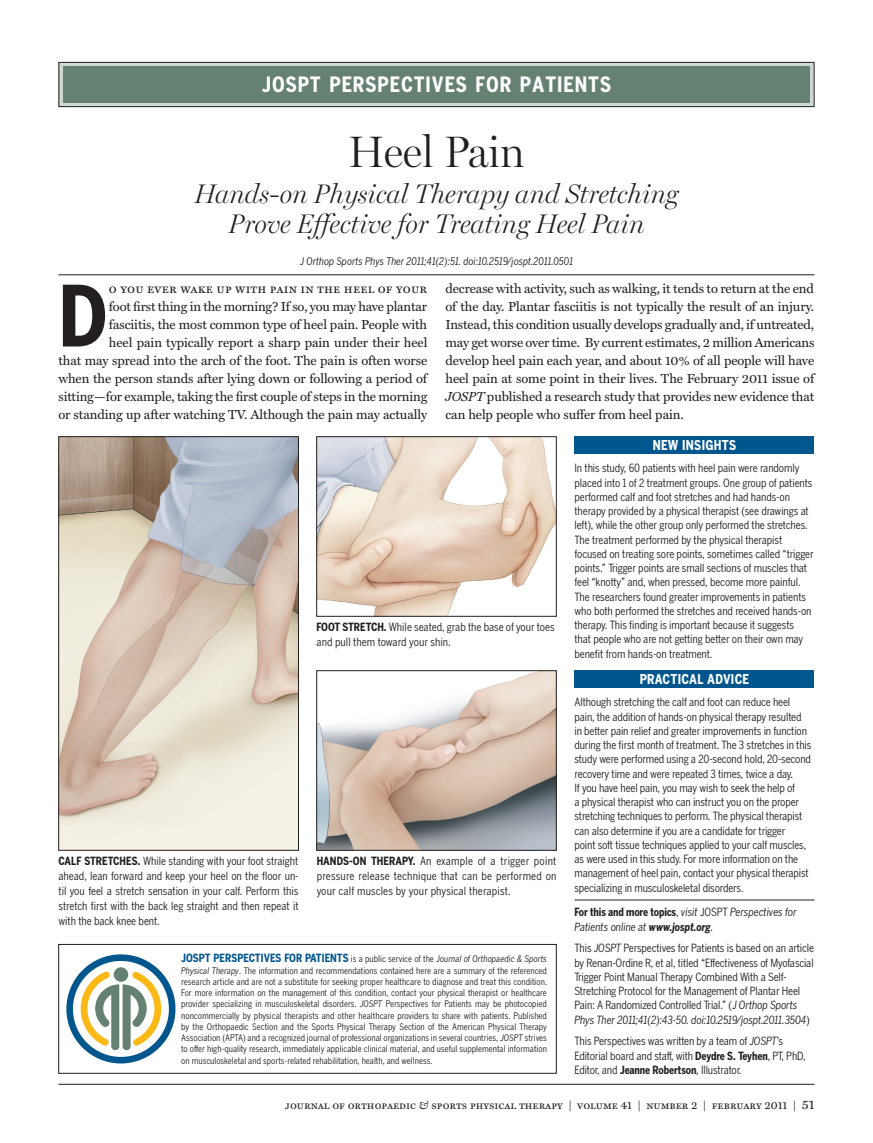
<style>
.page{position:relative;width:873px;height:1143px;background:#fff}
.page>*{position:absolute;margin:0;border:0;box-sizing:border-box;transform-origin:0 0}
.Miller_Text_Body_9_1{font:700 83.55px "Benton Gothic Cond";color:#231f20}
.CMSScheduleDate_Loca{font:300 44.25px "Miller Display";letter-spacing:-.005em;color:#231f20}
.CMSScheduleDate_Loca-2{font:italic 300 27px/30px "Miller Display";color:#231f20;text-align:center}
.t1{font:700 21px "Benton Gothic Cond";letter-spacing:.045em;color:#fff}
.Subhead__Second_Leve{font:700 13.5px "Benton Gothic Cond";letter-spacing:.02em;color:#fff}
.Miller_Text_Body_9_1-2{font:13.2px/18px "Miller Text";letter-spacing:-.01em;color:#231f20;text-align:right}
.Abstract_Text{font:11.25px/14.2px "Benton Gothic Cond";letter-spacing:-.015em;color:#231f20}
.Subhead__Second_Leve-2{font:11.25px/15px "Benton Gothic Cond";color:#231f20;text-align:justify}
.Abstract_Text-2{font:italic 11.25px/14.2px "Benton Gothic Cond";letter-spacing:-.01em;color:#231f20}
.Author_Footnotes{font:700 11.25px "Benton Gothic Cond";color:#00568d}
.Footline{font:11.25px "Miller Text Roman SC";color:#231f20}
.Abstract_Text-3{font:italic 10.5px "Benton Gothic Cond";color:#231f20}
.Author_Footnotes-2{font:9px/11.2px "Benton Gothic Cond";color:#231f20;text-align:justify}
.s1{font-family:"Miller Text Roman SC"}
.s2{font-style:italic}
.s3{font-weight:700}
.s4{font-weight:400;font-size:9px;color:#231f20}
.s5{font-weight:400;font-style:italic;font-size:9px;color:#231f20}
.s6{font-weight:700;font-style:normal}
.s7{font-style:normal}
.s8{font-family:"Miller Text";font-style:italic}
.s9{font-size:13.5px}
</style>
<div class="page">
<hr style="left:58px;top:1084px;width:756px;height:1px;background:#231f20">
<svg style="left:60px;top:64px;width:752px;height:41px;background:#bac7bf"></svg>
<div style="left:58px;top:62px;width:756px;height:45px;border:1px solid #231f20"></div>
<div style="left:64px;top:66px;width:746px;height:36px;background:#658172"></div>
<hr style="left:58px;top:275px;width:756px;height:1px;background:#231f20">
<div style="left:574px;top:436px;width:240px;height:18px;background:#00568d"></div>
<div style="left:574px;top:670px;width:240px;height:18px;background:#00568d"></div>
<div style="left:58px;top:944px;width:498px;height:130px;border:1px solid #231f20"></div>
<svg style="left:70px;top:958px;width:102px;height:102px"></svg>
<div style="left:66px;top:954px;width:109px;height:110px;border:7px solid #00568d;border-radius:50%"></div>
<svg style="left:81px;top:971px;width:80px;height:79px"></svg>
<div style="left:114px;top:967px;width:14px;height:15px;background:#658172;border-radius:50%"></div>
<img style="left:60px;top:438px;width:237px;height:410px">
<div style="left:58px;top:436px;width:241px;height:414px;border:1px solid #231f20"></div>
<img style="left:318px;top:438px;width:236px;height:177px">
<div style="left:316px;top:436px;width:240px;height:181px;border:1px solid #231f20"></div>
<img style="left:318px;top:672px;width:236px;height:176px">
<div style="left:316px;top:670px;width:240px;height:180px;border:1px solid #231f20"></div>
<hr style="left:574px;top:900px;width:240px;height:1px;background:#231f20">
<p class="t1" style="left:262px;top:72px;width:351px">JOSPT PERSPECTIVES FOR PATIENTS</p>
<p class="CMSScheduleDate_Loca" style="left:348px;top:126px;width:179px">Heel Pain</p>
<p class="CMSScheduleDate_Loca-2" style="left:194px;top:179px;width:486px">Hands-on Physical Therapy and Stretching<br>Prove Effective for Treating Heel Pain</p>
<p class="Abstract_Text-3" style="left:300px;top:255px;width:275px">J Orthop Sports Phys Ther 2011;41(2):51. doi:10.2519/jospt.2011.0501</p>
<p class="Miller_Text_Body_9_1-2" style="left:58px;top:279px;width:370px"><span class="s1">o you ever wake up with pain in the heel of your<br></span>foot first thing in the morning? If so, you may have plantar<br>fasciitis, the most common type of heel pain. People with<br>heel pain typically report a sharp pain under their heel<br>that may spread into the arch of the foot. The pain is often worse when the person stands after lying down or following a period of sitting—for example, taking the first couple of steps in the morning or standing up after watching TV. Although the pain may actually</p>
<p class="Miller_Text_Body_9_1-2" style="left:446px;top:279px;width:371px;text-align:justify">decrease with activity, such as walking, it tends to return at the end of the day. Plantar fasciitis is not typically the result of an injury.<br>Instead, this condition usually develops gradually and, if untreated, may get worse over time. By current estimates, 2 million Americans develop heel pain each year, and about 10% of all people will have heel pain at some point in their lives. The February 2011 issue of <span class="s2">JOSPT</span> published a research study that provides new evidence that can help people who suffer from heel pain.</p>
<p class="Subhead__Second_Leve" style="left:653px;top:436px;width:85px">NEW INSIGHTS</p>
<p class="Abstract_Text" style="left:574px;top:461px;width:241px">In this study, 60 patients with heel pain were randomly placed into 1 of 2 treatment groups. One group of patients performed calf and foot stretches and had hands-on therapy provided by a physical therapist (see drawings at left), while the other group only performed the stretches.<br>The treatment performed by the physical therapist focused on treating sore points, sometimes called “trigger points.” Trigger points are small sections of muscles that feel “knotty” and, when pressed, become more painful.<br>The researchers found greater improvements in patients who both performed the stretches and received hands-on therapy. This finding is important because it suggests<br>that people who are not getting better on their own may benefit from hands-on treatment.</p>
<p class="Miller_Text_Body_9_1" style="left:58px;top:265px;width:51px">D</p>
<p class="Subhead__Second_Leve-2" style="left:316px;top:620px;width:240px"><span class="s3">FOOT STRETCH.</span> While seated, grab the base of your toes and pull them toward your shin.</p>
<p class="Subhead__Second_Leve-2" style="left:58px;top:854px;width:242px"><span class="s3">CALF STRETCHES.</span> While standing with your foot straight ahead, lean forward and keep your heel on the floor un&shy;til you feel a stretch sensation in your calf. Perform this stretch first with the back leg straight and then repeat it with the back knee bent.</p>
<p class="Subhead__Second_Leve-2" style="left:317px;top:854px;width:241px"><span class="s3">HANDS-ON THERAPY.</span> An example of a trigger point pressure release technique that can be performed on your calf muscles by your physical therapist.</p>
<p class="Author_Footnotes" style="left:181px;top:952px;width:367px">JOSPT PERSPECTIVES FOR PATIENTS <span class="s4">is a public service of the</span> <span class="s5">Journal of Orthopaedic &amp; Sports</span></p>
<p class="Author_Footnotes-2" style="left:181px;top:965px;width:367px"><span class="s2">Physical Therapy</span>. The information and recommendations contained here are a summary of the referenced research article and are not a substitute for seeking proper healthcare to diagnose and treat this condition.<br>For more information on the management of this condition, contact your physical therapist or healthcare provider specializing in musculoskeletal disorders. <span class="s2">JOSPT</span> Perspectives for Patients may be photocopied noncommercially by physical therapists and other healthcare providers to share with patients. Published by the Orthopaedic Section and the Sports Physical Therapy Section of the American Physical Therapy Association (APTA) and a recognized journal of professional organizations in several countries, <span class="s2">JOSPT</span> strives to offer high-quality research, immediately applicable clinical material, and useful supplemental information on musculoskeletal and sports-related rehabilitation, health, and wellness.</p>
<p class="Subhead__Second_Leve" style="left:640px;top:671px;width:111px">PRACTICAL ADVICE</p>
<p class="Abstract_Text" style="left:574px;top:695px;width:238px">Although stretching the calf and foot can reduce heel pain, the addition of hands-on physical therapy resulted in better pain relief and greater improvements in function during the first month of treatment. The 3 stretches in this study were performed using a 20-second hold, 20-second recovery time and were repeated 3 times, twice a day.<br>If you have heel pain, you may wish to seek the help of<br>a physical therapist who can instruct you on the proper stretching techniques to perform. The physical therapist can also determine if you are a candidate for trigger<br>point soft tissue techniques applied to your calf muscles, as were used in this study. For more information on the management of heel pain, contact your physical therapist specializing in musculoskeletal disorders.</p>
<p class="Abstract_Text-2" style="left:574px;top:905px;width:224px"><span class="s6">For this and more topics</span><span class="s7">,</span> visit <span class="s7">JOSPT</span> Perspectives for<br>Patients online at <span class="s3">www.jospt.org</span>.</p>
<p class="Abstract_Text" style="left:574px;top:941px;width:241px">This <span class="s2">JOSPT</span> Perspectives for Patients is based on an article by Renan-Ordine R, et al, titled “Effectiveness of Myofascial Trigger Point Manual Therapy Combined With a Self-Stretching Protocol for the Management of Plantar Heel Pain: A Randomized Controlled Trial.” (<span class="s2">J Orthop Sports Phys Ther 2011;41(2):43-50. doi:10.2519/jospt.2011.3504</span>)</p>
<p class="Abstract_Text" style="left:574px;top:1034px;width:233px">This Perspectives was written by a team of <span class="s2">JOSPT</span>’s<br>Editorial board and staff, with <span class="s3">Deydre S. Teyhen</span>, PT, PhD,<br>Editor, and <span class="s3">Jeanne Robertson</span>, Illustrator.</p>
<p class="Footline" style="left:285px;top:1098px;width:531px">journal of orthopaedic <span class="s8">&amp;</span> sports physical therapy | volume 41 | number 2 | february 2011 | <span class="s9">51</span></p>
</div>
